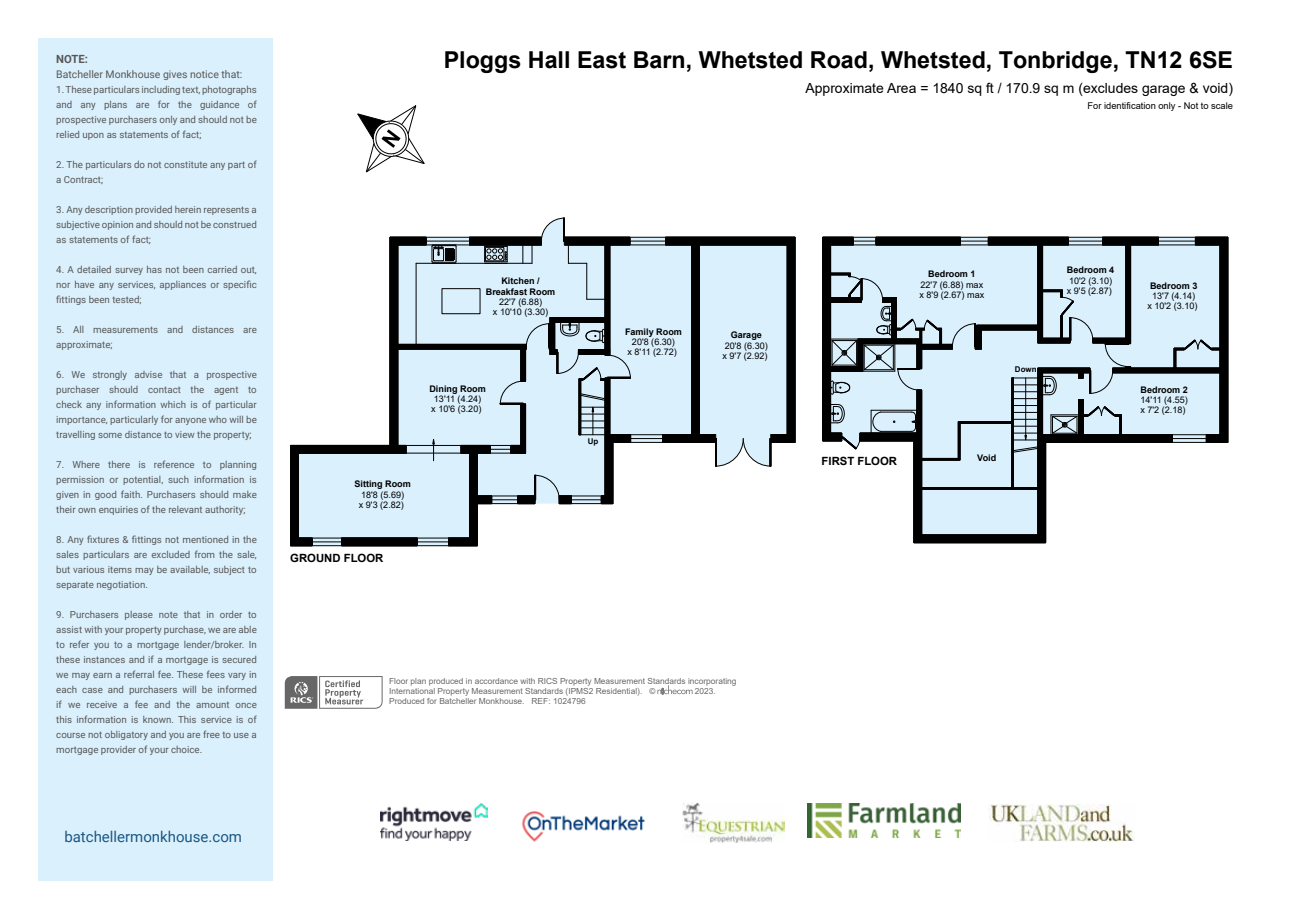
<style>
.page{position:relative;width:1289px;height:919px;background:#fff}
.page>*{position:absolute;margin:0;border:0;box-sizing:border-box;transform-origin:0 0}
.t1{font:700 23.25px "Arial";color:#000}
.t2{font:15px "Roboto";color:#1b5783}
.t3{font:13.95px "Arial";color:#000}
.t4{font:700 11.25px "Arial";color:#000}
.t5{font:700 11.25px "Roboto";color:#575756}
.t6{font:10.5px "Roboto";color:#575756}
.t7{font:9.75px/15px "Roboto";color:#575756;text-align:justify}
.t8{font:9.3px "Arial";color:#000}
.t9{font:9px/10.2px "Arial";color:#000}
.t10{font:700 9px/10.2px "Arial";color:#000;text-align:center}
.t11{font:8.4px/10.1px "Arial";color:rgb(0 0 0/.6)}
.t12{font:700 7.95px "Arial";color:#000}
.s1{font-size:8.1px}
</style>
<div class="page">
<div style="left:38px;top:38px;width:235px;height:842px;background:#dbf0fd"></div>
<div style="left:631px;top:238px;width:31px;height:204px;background:#dbf0fd"></div>
<svg style="left:290px;top:237px;width:136px;height:308px"></svg>
<div style="left:341px;top:538px;width:76px;height:8px;background:#000"></div>
<svg style="left:913px;top:452px;width:134px;height:91px;background:#adbec8"></svg>
<hr style="left:398px;top:245px;width:143px;height:1px;background:#000">
<hr style="left:397px;top:245px;width:1px;height:99px;background:#000">
<hr style="left:398px;top:344px;width:128px;height:1px;background:#000">
<hr style="left:398px;top:349px;width:123px;height:1px;background:#000">
<hr style="left:397px;top:349px;width:1px;height:96px;background:#000">
<hr style="left:290px;top:445px;width:100px;height:1px;background:#000">
<hr style="left:609px;top:245px;width:82px;height:1px;background:#000">
<hr style="left:609px;top:434px;width:82px;height:1px;background:#000">
<hr style="left:390px;top:237px;width:151px;height:1px;background:#000">
<hr style="left:298px;top:453px;width:108px;height:1px;background:#000">
<hr style="left:390px;top:237px;width:1px;height:208px;background:#000">
<hr style="left:921px;top:534px;width:116px;height:1px;background:#000">
<hr style="left:914px;top:542px;width:131px;height:1px;background:#000">
<hr style="left:921px;top:489px;width:1px;height:46px;background:#000">
<hr style="left:1037px;top:489px;width:1px;height:46px;background:#000">
<hr style="left:1045px;top:442px;width:1px;height:100px;background:#000">
<hr style="left:1227px;top:237px;width:1px;height:205px;background:#000">
<hr style="left:298px;top:537px;width:171px;height:1px;background:#000">
<hr style="left:290px;top:545px;width:187px;height:1px;background:#000">
<hr style="left:298px;top:453px;width:1px;height:85px;background:#000">
<hr style="left:290px;top:445px;width:1px;height:100px;background:#000">
<hr style="left:913px;top:441px;width:1px;height:101px;background:#000">
<hr style="left:921px;top:489px;width:92px;height:1px;background:#000">
<hr style="left:1013px;top:421px;width:1px;height:66px;background:#000">
<hr style="left:921px;top:487px;width:90px;height:1px;background:#000">
<hr style="left:1011px;top:423px;width:1px;height:64px;background:#000">
<svg style="left:1013px;top:487px;width:24px;height:3px"></svg>
<hr style="left:1037px;top:368px;width:1px;height:119px;background:#000">
<svg style="left:921px;top:460px;width:1px;height:27px"></svg>
<hr style="left:921px;top:459px;width:38px;height:1px;background:#000">
<hr style="left:958px;top:421px;width:1px;height:37px;background:#000">
<hr style="left:959px;top:423px;width:1px;height:37px;background:#000">
<hr style="left:921px;top:458px;width:37px;height:1px;background:#000">
<hr style="left:921px;top:390px;width:1px;height:68px;background:#000">
<svg style="left:398px;top:445px;width:9px;height:8px"></svg>
<hr style="left:406px;top:445px;width:55px;height:1px;background:#000">
<hr style="left:406px;top:453px;width:55px;height:1px;background:#000">
<hr style="left:417px;top:541px;width:31px;height:1px;background:#000">
<svg style="left:312px;top:538px;width:30px;height:7px"></svg>
<hr style="left:564px;top:237px;width:231px;height:1px;background:#000">
<hr style="left:416px;top:263px;width:116px;height:1px;background:#000">
<hr style="left:416px;top:263px;width:1px;height:81px;background:#000">
<hr style="left:630px;top:241px;width:35px;height:1px;background:#000">
<svg style="left:426px;top:218px;width:205px;height:328px"></svg>
<hr style="left:630px;top:438px;width:32px;height:1px;background:#000">
<svg style="left:662px;top:237px;width:133px;height:229px;background:#bacbd5"></svg>
<hr style="left:612px;top:442px;width:103px;height:1px;background:#000">
<svg style="left:822px;top:237px;width:405px;height:215px;background:#b0c0ca"></svg>
<div style="left:442px;top:288px;width:38px;height:26px;border:1px solid #000"></div>
<svg style="left:284px;top:676px;width:99px;height:33px"></svg>
<svg style="left:657px;top:685px;width:35px;height:9px"></svg>
<svg style="left:357px;top:105px;width:67px;height:67px"></svg>
<img style="left:682px;top:802px;width:102px;height:40px">
<img style="left:380px;top:803px;width:107px;height:37px">
<img style="left:522px;top:811px;width:123px;height:31px">
<img style="left:988px;top:804px;width:145px;height:36px">
<img style="left:807px;top:803px;width:153px;height:34px">
<p class="t5" style="left:56px;top:51px;width:33px">NOTE:</p>
<p class="t6" style="left:56px;top:67px;width:188px">Batcheller Monkhouse gives notice that:</p>
<p class="t7" style="left:56px;top:82px;width:202px">1. These particulars including text, photographs and any plans are for the guidance of prospective purchasers only and should not be relied upon as statements of fact;</p>
<p class="t7" style="left:56px;top:157px;width:202px">2. The particulars do not constitute any part of a Contract;</p>
<p class="t7" style="left:56px;top:202px;width:202px">3. Any description provided herein represents a subjective opinion and should not be construed as statements of fact;</p>
<p class="t7" style="left:56px;top:262px;width:202px">4. A detailed survey has not been carried out, nor have any services, appliances or specific fittings been tested;</p>
<p class="t7" style="left:56px;top:322px;width:202px">5. All measurements and distances are approximate;</p>
<p class="t7" style="left:56px;top:366px;width:202px">6. We strongly advise that a prospective purchaser should contact the agent to check any information which is of particular importance, particularly for anyone who will be travelling some distance to view the property;</p>
<p class="t7" style="left:56px;top:456px;width:202px">7. Where there is reference to planning permission or potential, such information is given in good faith. Purchasers should make their own enquiries of the relevant authority;</p>
<p class="t7" style="left:56px;top:531px;width:202px">8. Any fixtures &amp; fittings not mentioned in the sales particulars are excluded from the sale, but various items may be available, subject to separate negotiation.</p>
<p class="t7" style="left:56px;top:606px;width:202px">9. Purchasers please note that in order to assist with your property purchase, we are able to refer you to a mortgage lender/broker. In these instances and if a mortgage is secured we may earn a referral fee. These fees vary in each case and purchasers will be informed if we receive a fee and the amount once this information is known. This service is of course not obligatory and you are free to use a mortgage provider of your choice.</p>
<h2 class="t2" style="left:64px;top:826px;width:179px">batchellermonkhouse.com</h2>
<h1 class="t1" style="left:444px;top:43px;width:790px">Ploggs Hall East Barn, Whetsted Road, Whetsted, Tonbridge, TN12 6SE</h1>
<h3 class="t3" style="left:805px;top:78px;width:429px">Approximate Area = 1840 sq ft / 170.9 sq m (excludes garage &amp; void)</h3>
<p class="t8" style="left:1087px;top:99px;width:147px">For identification only - Not to scale</p>
<p class="t10" style="left:486px;top:276px;width:71px">Kitchen /<br>Breakfast Room</p>
<p class="t9" style="left:493px;top:296px;width:57px;text-align:center">22'7 (6.88)<br>x 10'10 (3.30)</p>
<p class="t10" style="left:429px;top:383px;width:58px">Dining Room</p>
<p class="t9" style="left:431px;top:393px;width:52px">13'11 (4.24) x 10'6 (3.20)</p>
<p class="t10" style="left:354px;top:479px;width:58px">Sitting Room</p>
<p class="t9" style="left:359px;top:489px;width:47px">18'8 (5.69) x 9'3 (2.82)</p>
<p class="t4" style="left:290px;top:550px;width:95px">GROUND FLOOR</p>
<p class="t10" style="left:625px;top:326px;width:58px">Family Room</p>
<p class="t9" style="left:627px;top:336px;width:51px;text-align:center">20'8 (6.30) x 8'11 (2.72)</p>
<p class="t12" style="left:587px;top:436px;width:12px">Up</p>
<p class="t10" style="left:730px;top:330px;width:33px">Garage</p>
<p class="t9" style="left:722px;top:340px;width:47px">20'8 (6.30) x 9'7 (2.92)</p>
<p class="t11" style="left:389px;top:676px;width:349px">Floor plan produced in accordance with RICS Property Measurement Standards incorporating<br>International Property Measurement Standards (IPMS2 Residential). <span class="s1">©</span></p>
<p class="t11" style="left:695px;top:686px;width:22px">2023.</p>
<p class="t11" style="left:389px;top:696px;width:198px">Produced for Batcheller Monkhouse. REF: 1024796</p>
<p class="t10" style="left:928px;top:269px;width:49px">Bedroom 1</p>
<p class="t9" style="left:919px;top:279px;width:66px">22'7 (6.88) max x 8'9 (2.67) max</p>
<p class="t12" style="left:1014px;top:363px;width:23px">Down</p>
<p class="t4" style="left:821px;top:452px;width:77px">FIRST FLOOR</p>
<p class="t10" style="left:977px;top:452px;width:20px">Void</p>
<p class="t10" style="left:1066px;top:265px;width:49px">Bedroom 4</p>
<p class="t9" style="left:1066px;top:275px;width:47px">10'2 (3.10) x 9'5 (2.87)</p>
<p class="t10" style="left:1149px;top:281px;width:49px">Bedroom 3</p>
<p class="t9" style="left:1147px;top:291px;width:52px;text-align:center">13'7 (4.14)<br>x 10'2 (3.10)</p>
<p class="t10" style="left:1140px;top:385px;width:49px">Bedroom 2</p>
<p class="t9" style="left:1140px;top:395px;width:49px">14'11 (4.55) x 7'2 (2.18)</p>
</div>
